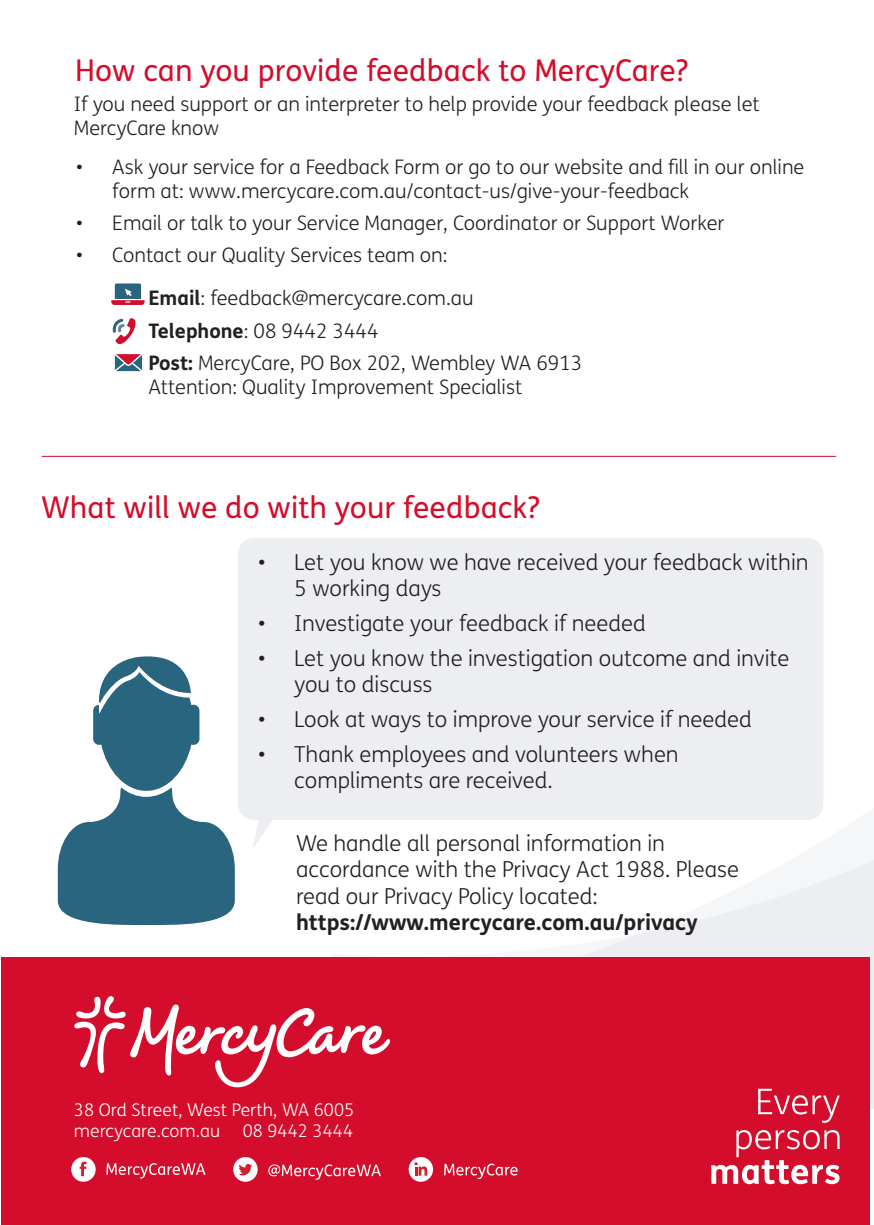
<style>
.page{position:relative;width:874px;height:1225px;background:#fff}
.page>*{position:absolute;margin:0;border:0;box-sizing:border-box;transform-origin:0 0}
.t1{font:30px "FS Me";letter-spacing:.005em;color:#d30d2b}
.t2{font:300 22px/26.4px "FS Me";color:#231f20}
.t3{font:300 20px/24px "FS Me";color:#231f20}
.t4{font:300 17.6px/21px "FS Me";letter-spacing:.005em;color:#fff}
.s1{font-weight:700}
</style>
<div class="page">
<svg style="left:580px;top:807px;width:293px;height:302px"></svg>
<div style="left:1px;top:957px;width:867px;height:268px;background:#d30d2b"></div>
<svg style="left:74px;top:996px;width:316px;height:91px"></svg>
<svg style="left:106px;top:1163px;width:99px;height:15px"></svg>
<div style="left:71px;top:1157px;width:25px;height:24px;background:#fff;border-radius:50%"></div>
<svg style="left:80px;top:1161px;width:7px;height:15px"></svg>
<svg style="left:268px;top:1164px;width:113px;height:15px"></svg>
<div style="left:233px;top:1157px;width:24px;height:24px;background:#fff;border-radius:50%"></div>
<svg style="left:239px;top:1164px;width:13px;height:11px"></svg>
<svg style="left:444px;top:1163px;width:73px;height:16px"></svg>
<div style="left:408px;top:1157px;width:25px;height:24px;background:#fff;border-radius:50%"></div>
<svg style="left:414px;top:1162px;width:13px;height:13px"></svg>
<svg style="left:711px;top:1130px;width:128px;height:54px"></svg>
<svg style="left:758px;top:1088px;width:81px;height:34px"></svg>
<svg style="left:58px;top:656px;width:177px;height:270px"></svg>
<div style="left:237px;top:538px;width:586px;height:282px;background:#eceef2;border-radius:17px"></div>
<svg style="left:253px;top:820px;width:20px;height:28px"></svg>
<hr style="left:42px;top:456px;width:793px;height:1px;background:#d30d2b">
<svg style="left:112px;top:318px;width:24px;height:27px"></svg>
<svg style="left:115px;top:354px;width:27px;height:17px"></svg>
<svg style="left:111px;top:283px;width:34px;height:22px"></svg>
<p class="t1" style="left:75px;top:49px;width:614px">How can you provide feedback to MercyCare?</p>
<p class="t3" style="left:74px;top:91px;width:687px">If you need support or an interpreter to help provide your feedback please let<br>MercyCare know</p>
<p class="t3" style="left:112px;top:154px;width:693px;text-indent:-36px">• Ask your service for a Feedback Form or go to our website and fill in our online form at: www.mercycare.com.au/contact-us/give-your-feedback</p>
<p class="t3" style="left:76px;top:210px;width:649px">• Email or talk to your Service Manager, Coordinator or Support Worker</p>
<p class="t3" style="left:76px;top:243px;width:373px">• Contact our Quality Services team on:</p>
<p class="t3" style="left:148px;top:286px;width:327px"><span class="s1">Email</span>: feedback@mercycare.com.au</p>
<p class="t3" style="left:148px;top:318px;width:231px"><span class="s1">Telephone</span>: 08 9442 3444</p>
<p class="t3" style="left:148px;top:350px;width:435px"><span class="s1">Post:</span> MercyCare, PO Box 202, Wembley WA 6913<br>Attention: Quality Improvement Specialist</p>
<p class="t1" style="left:41px;top:487px;width:500px">What will we do with your feedback?</p>
<p class="t2" style="left:294px;top:548px;width:515px;text-indent:-36px">• Let you know we have received your feedback within<br>5 working days</p>
<p class="t2" style="left:258px;top:609px;width:389px">• Investigate your feedback if needed</p>
<p class="t2" style="left:294px;top:644px;width:496px;text-indent:-36px">• Let you know the investigation outcome and invite you to discuss</p>
<p class="t2" style="left:258px;top:705px;width:495px">• Look at ways to improve your service if needed</p>
<p class="t2" style="left:294px;top:740px;width:386px;text-indent:-36px">• Thank employees and volunteers when compliments are received.</p>
<p class="t2" style="left:296px;top:829px;width:444px">We handle all personal information in accordance with the Privacy Act 1988. Please read our Privacy Policy located: <span class="s1">https://www.mercycare.com.au/privacy</span></p>
<p class="t4" style="left:74px;top:1098px;width:282px">38 Ord Street, West Perth, WA 6005 mercycare.com.au</p>
<p class="t4" style="left:242px;top:1119px;width:112px">08 9442 3444</p>
</div>
